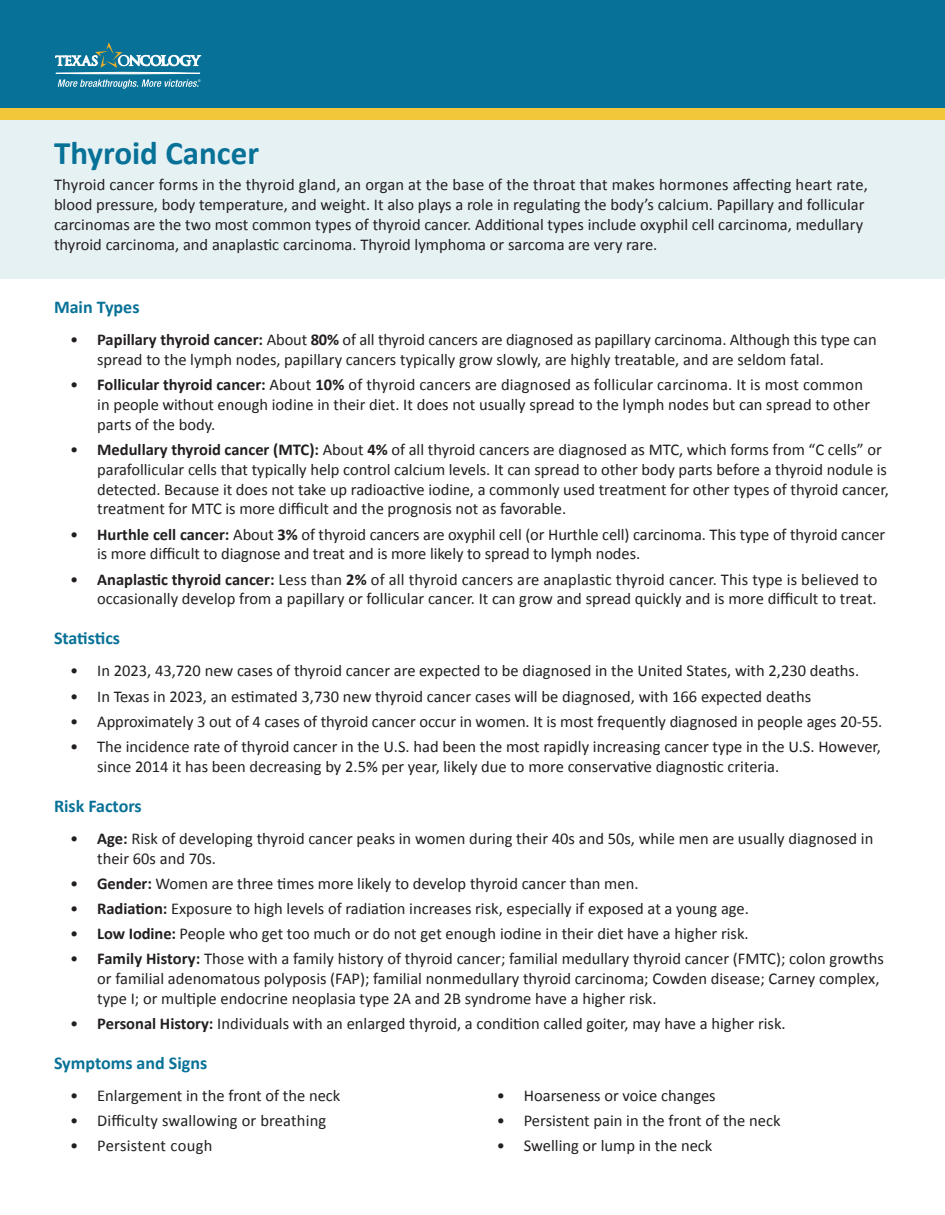
<style>
.page{position:relative;width:945px;height:1215px;background:#fff}
.page>*{position:absolute;margin:0;border:0;box-sizing:border-box;transform-origin:0 0}
.header_1{font:700 33px "Calibri";color:#087197}
.header_2_copy{font:700 18px "Calibri";color:#087197}
.body_copy{font:16.5px/19.8px "Calibri";color:#231f20}
.body_copy-2{font:16.5px "Calibri";letter-spacing:.02em;color:#231f20}
.s1{font-weight:700}
</style>
<div class="page">
<div style="left:0;top:92px;width:945px;height:187px;background:#e6f1f4"></div>
<div style="left:0;top:0;width:945px;height:119px;background:#087197"></div>
<div style="left:0;top:109px;width:945px;height:11px;background:#f2c83a"></div>
<svg style="left:55px;top:42px;width:146px;height:47px"></svg>
<p class="header_1" style="left:54px;top:129px;width:207px">Thyroid Cancer</p>
<p class="body_copy" style="left:54px;top:174px;width:815px">Thyroid cancer forms in the thyroid gland, an organ at the base of the throat that makes hormones affecting heart rate, blood pressure, body temperature, and weight. It also plays a role in regulating the body’s calcium. Papillary and follicular carcinomas are the two most common types of thyroid cancer. Additional types include oxyphil cell carcinoma, medullary thyroid carcinoma, and anaplastic carcinoma. Thyroid lymphoma or sarcoma are very rare.</p>
<p class="header_2_copy" style="left:54px;top:295px;width:87px">Main Types</p>
<p class="body_copy" style="left:97px;top:329px;width:781px;text-indent:-27px">• <span class="s1">Papillary thyroid cancer:</span> About <span class="s1">80%</span> of all thyroid cancers are diagnosed as papillary carcinoma. Although this type can spread to the lymph nodes, papillary cancers typically grow slowly, are highly treatable, and are seldom fatal.</p>
<p class="body_copy" style="left:97px;top:374px;width:774px;text-indent:-27px">• <span class="s1">Follicular thyroid cancer:</span> About <span class="s1">10%</span> of thyroid cancers are diagnosed as follicular carcinoma. It is most common in people without enough iodine in their diet. It does not usually spread to the lymph nodes but can spread to other parts of the body.</p>
<p class="body_copy" style="left:97px;top:439px;width:793px;text-indent:-27px">• <span class="s1">Medullary thyroid cancer (MTC):</span> About <span class="s1">4%</span> of all thyroid cancers are diagnosed as MTC, which forms from “C cells” or parafollicular cells that typically help control calcium levels. It can spread to other body parts before a thyroid nodule is detected. Because it does not take up radioactive iodine, a commonly used treatment for other types of thyroid cancer, treatment for MTC is more difficult and the prognosis not as favorable.</p>
<p class="body_copy" style="left:97px;top:524px;width:790px;text-indent:-27px">• <span class="s1">Hurthle cell cancer:</span> About <span class="s1">3%</span> of thyroid cancers are oxyphil cell (or Hurthle cell) carcinoma. This type of thyroid cancer is more difficult to diagnose and treat and is more likely to spread to lymph nodes.</p>
<p class="body_copy" style="left:70px;top:569px;width:809px;text-align:right">• <span class="s1">Anaplastic thyroid cancer:</span> Less than <span class="s1">2%</span> of all thyroid cancers are anaplastic thyroid cancer. This type is believed to occasionally develop from a papillary or follicular cancer. It can grow and spread quickly and is more difficult to treat.</p>
<p class="header_2_copy" style="left:54px;top:626px;width:68px">Statistics</p>
<p class="body_copy" style="left:70px;top:661px;width:791px">• In 2023, 43,720 new cases of thyroid cancer are expected to be diagnosed in the United States, with 2,230 deaths.</p>
<p class="body_copy" style="left:70px;top:686px;width:743px">• In Texas in 2023, an estimated 3,730 new thyroid cancer cases will be diagnosed, with 166 expected deaths</p>
<p class="body_copy" style="left:70px;top:711px;width:814px">• Approximately 3 out of 4 cases of thyroid cancer occur in women. It is most frequently diagnosed in people ages 20-55.</p>
<p class="body_copy" style="left:97px;top:736px;width:785px;text-indent:-27px">• The incidence rate of thyroid cancer in the U.S. had been the most rapidly increasing cancer type in the U.S. However, since 2014 it has been decreasing by 2.5% per year, likely due to more conservative diagnostic criteria.</p>
<p class="header_2_copy" style="left:54px;top:793px;width:89px">Risk Factors</p>
<p class="body_copy" style="left:97px;top:828px;width:778px;text-indent:-27px">• <span class="s1">Age:</span> Risk of developing thyroid cancer peaks in women during their 40s and 50s, while men are usually diagnosed in their 60s and 70s.</p>
<p class="body_copy" style="left:70px;top:873px;width:570px">• <span class="s1">Gender:</span> Women are three times more likely to develop thyroid cancer than men.</p>
<p class="body_copy" style="left:70px;top:898px;width:680px">• <span class="s1">Radiation:</span> Exposure to high levels of radiation increases risk, especially if exposed at a young age.</p>
<p class="body_copy" style="left:70px;top:923px;width:680px">• <span class="s1">Low Iodine:</span> People who get too much or do not get enough iodine in their diet have a higher risk.</p>
<p class="body_copy" style="left:97px;top:949px;width:788px;text-indent:-27px">• <span class="s1">Family History:</span> Those with a family history of thyroid cancer; familial medullary thyroid cancer (FMTC); colon growths or familial adenomatous polyposis (FAP); familial nonmedullary thyroid carcinoma; Cowden disease; Carney complex, type I; or multiple endocrine neoplasia type 2A and 2B syndrome have a higher risk.</p>
<p class="body_copy" style="left:70px;top:1013px;width:717px">• <span class="s1">Personal History:</span> Individuals with an enlarged thyroid, a condition called goiter, may have a higher risk.</p>
<p class="header_2_copy" style="left:54px;top:1050px;width:155px">Symptoms and Signs</p>
<p class="body_copy" style="left:70px;top:1085px;width:272px">• Enlargement in the front of the neck</p>
<p class="body_copy" style="left:70px;top:1110px;width:258px">• Difficulty swallowing or breathing</p>
<p class="body_copy-2" style="left:70px;top:1134px;width:144px">• Persistent cough</p>
<p class="body_copy" style="left:497px;top:1085px;width:220px">• Hoarseness or voice changes</p>
<p class="body_copy" style="left:497px;top:1110px;width:285px">• Persistent pain in the front of the neck</p>
<p class="body_copy" style="left:497px;top:1135px;width:217px">• Swelling or lump in the neck</p>
</div>
